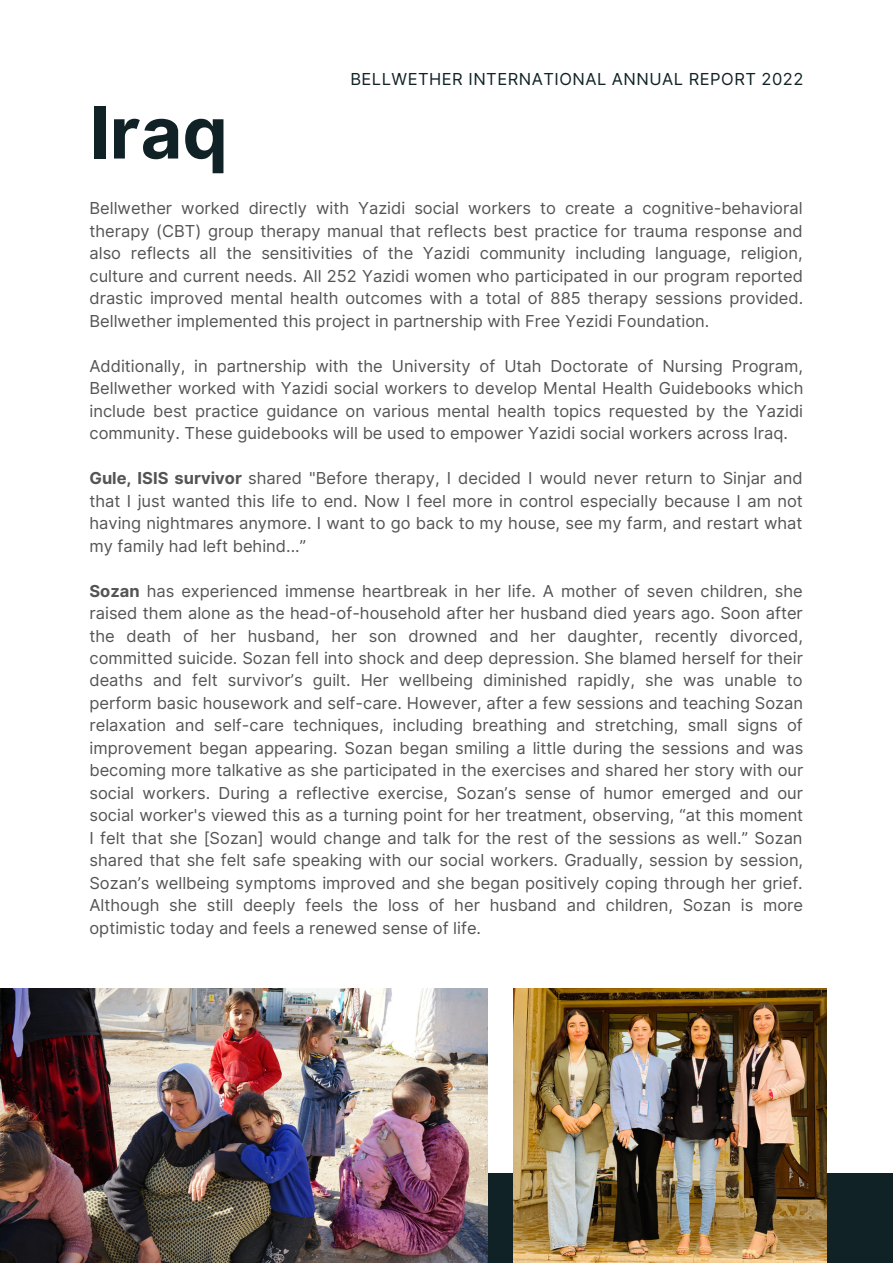
<style>
.page{position:relative;width:893px;height:1264px;background:#fff}
.page>*{position:absolute;margin:0;border:0;box-sizing:border-box;transform-origin:0 0}
.t1{font:700 72px "Inter";color:#102226}
.t2{font:16.5px/22.5px "Inter";color:#545454;text-align:justify}
.t3{font:16.5px "Inter";letter-spacing:.03em;color:#102226}
.s1{font-weight:700}
</style>
<div class="page">
<div style="left:0;top:1173px;width:892px;height:89px;background:#102226"></div>
<img style="left:513px;top:988px;width:313px;height:274px">
<img style="left:0;top:988px;width:487px;height:274px">
<h1 class="t1" style="left:89px;top:89px;width:140px">Iraq</h1>
<p class="t3" style="left:350px;top:69px;width:454px">BELLWETHER INTERNATIONAL ANNUAL REPORT 2022</p>
<p class="t2" style="left:89px;top:197px;width:715px">Bellwether worked directly with Yazidi social workers to create a cognitive-behavioral therapy (CBT) group therapy manual that reflects best practice for trauma response and also reflects all the sensitivities of the Yazidi community including language, religion, culture and current needs. All 252 Yazidi women who participated in our program reported drastic improved mental health outcomes with a total of 885 therapy sessions provided.<br>Bellwether implemented this project in partnership with Free Yezidi Foundation.</p>
<p class="t2" style="left:89px;top:354px;width:715px">Additionally, in partnership with the University of Utah Doctorate of Nursing Program, Bellwether worked with Yazidi social workers to develop Mental Health Guidebooks which include best practice guidance on various mental health topics requested by the Yazidi community. These guidebooks will be used to empower Yazidi social workers across Iraq.</p>
<p class="t2" style="left:89px;top:467px;width:715px"><span class="s1">Gule, ISIS survivor</span> shared "Before therapy, I decided I would never return to Sinjar and that I just wanted this life to end. Now I feel more in control especially because I am not having nightmares anymore. I want to go back to my house, see my farm, and restart what my family had left behind...”</p>
<p class="t2" style="left:89px;top:579px;width:715px"><span class="s1">Sozan</span> has experienced immense heartbreak in her life. A mother of seven children, she raised them alone as the head-of-household after her husband died years ago. Soon after the death of her husband, her son drowned and her daughter, recently divorced, committed suicide. Sozan fell into shock and deep depression. She blamed herself for their deaths and felt survivor’s guilt. Her wellbeing diminished rapidly, she was unable to perform basic housework and self-care. However, after a few sessions and teaching Sozan relaxation and self-care techniques, including breathing and stretching, small signs of improvement began appearing. Sozan began smiling a little during the sessions and was becoming more talkative as she participated in the exercises and shared her story with our social workers. During a reflective exercise, Sozan’s sense of humor emerged and our social worker's viewed this as a turning point for her treatment, observing, “at this moment I felt that she [Sozan] would change and talk for the rest of the sessions as well.” Sozan shared that she felt safe speaking with our social workers. Gradually, session by session, Sozan’s wellbeing symptoms improved and she began positively coping through her grief.<br>Although she still deeply feels the loss of her husband and children, Sozan is more optimistic today and feels a renewed sense of life.</p>
</div>
